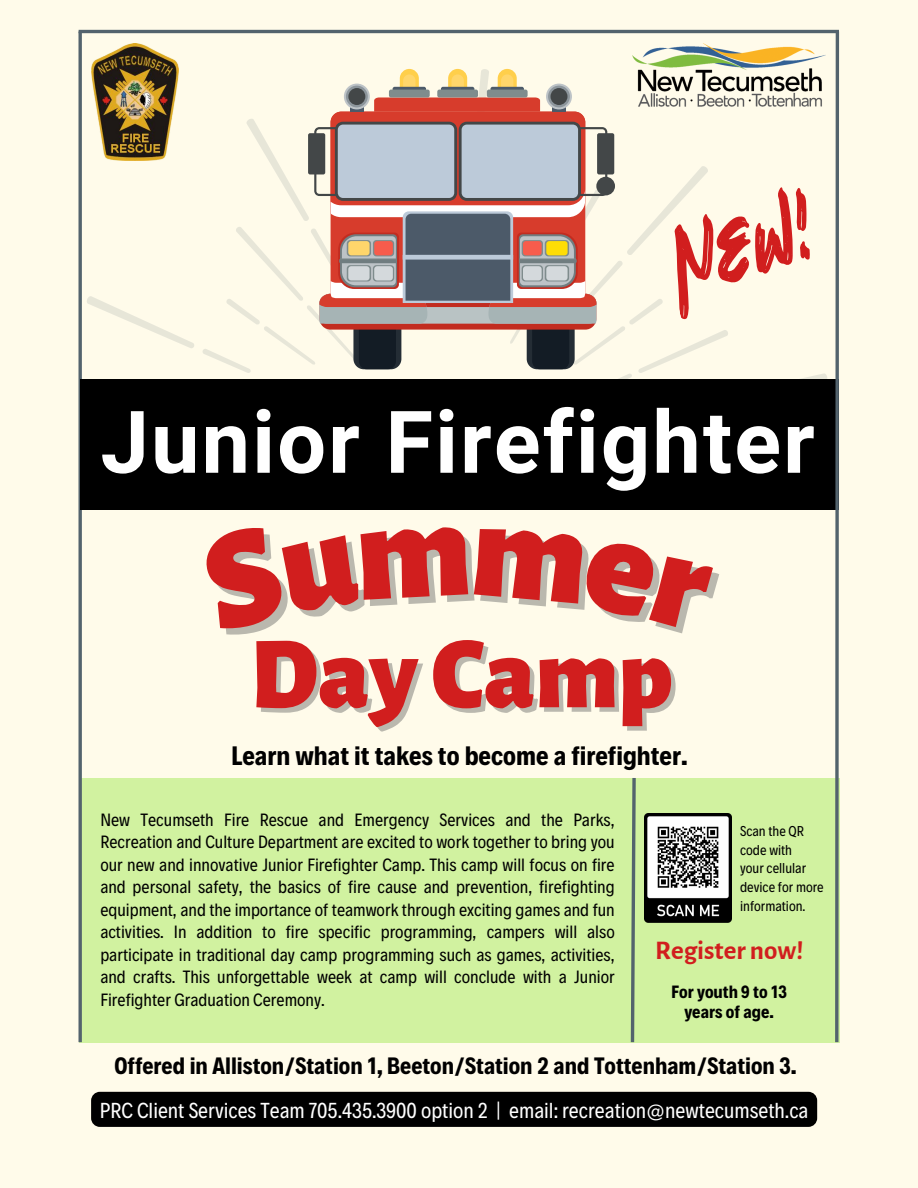
<style>
.page{position:relative;width:918px;height:1188px;background:#fffbea}
.page>*{position:absolute;margin:0;border:0;box-sizing:border-box;transform-origin:0 0}
.t1{font:900 102.15px "Alegreya Sans";color:#d11e1e}
.t2{font:700 86.55px "Roboto";letter-spacing:.025em;color:#fff}
.t3{font:700 27px "Decalotype";color:#000}
.t4{font:700 27px "Alegreya Sans";color:#d11e1e}
.t5{font:700 24px "Decalotype";color:#000}
.t6{font:21.9px "Decalotype";color:#fff}
.t7{font:18px/22.5px "Decalotype";color:#000;text-align:justify}
.t8{font:700 18px/20.2px "Decalotype";color:#000;text-align:center}
.t9{font:14.4px/18.8px "Decalotype";color:#000}
</style>
<div class="page">
<div style="left:79px;top:778px;width:761px;height:264px;background:#d1f2a0"></div>
<hr style="left:79px;top:32px;width:3px;height:1010px;background:#53636d">
<hr style="left:79px;top:30px;width:760px;height:3px;background:#53636d">
<svg style="left:86px;top:69px;width:742px;height:311px"></svg>
<div style="left:80px;top:380px;width:759px;height:130px;background:#000"></div>
<svg style="left:833px;top:29px;width:7px;height:1014px"></svg>
<svg style="left:629px;top:778px;width:8px;height:265px"></svg>
<img style="left:632px;top:43px;width:194px;height:63px">
<svg style="left:659px;top:186px;width:156px;height:135px"></svg>
<div style="left:353px;top:306px;width:48px;height:63px;background:#242d35;border-radius:10px"></div>
<div style="left:359px;top:306px;width:37px;height:63px;background:#131c25;border-radius:8px"></div>
<div style="left:527px;top:306px;width:48px;height:63px;background:#242d35;border-radius:10px"></div>
<div style="left:532px;top:306px;width:37px;height:63px;background:#131c25;border-radius:8px"></div>
<div style="left:320px;top:294px;width:276px;height:36px;background:#c22c20;border-radius:11px"></div>
<div style="left:308px;top:133px;width:17px;height:41px;background:#434748;border-radius:2px"></div>
<svg style="left:400px;top:69px;width:19px;height:18px"></svg>
<div style="left:393px;top:87px;width:33px;height:8px;background:#576470;border-radius:2px"></div>
<div style="left:389px;top:90px;width:41px;height:7px;background:#7f8c8d;border-radius:2px"></div>
<svg style="left:498px;top:69px;width:19px;height:18px"></svg>
<div style="left:490px;top:87px;width:34px;height:8px;background:#576470;border-radius:2px"></div>
<div style="left:487px;top:90px;width:41px;height:7px;background:#7f8c8d;border-radius:2px"></div>
<svg style="left:448px;top:69px;width:19px;height:18px"></svg>
<div style="left:441px;top:87px;width:33px;height:8px;background:#576470;border-radius:2px"></div>
<div style="left:437px;top:90px;width:41px;height:7px;background:#7f8c8d;border-radius:2px"></div>
<div style="left:597px;top:133px;width:17px;height:41px;background:#434748;border-radius:2px"></div>
<div style="left:596px;top:177px;width:19px;height:18px;background:#434748;border-radius:50%"></div>
<svg style="left:314px;top:97px;width:293px;height:227px;background:#b59c9c"></svg>
<svg style="left:552px;top:107px;width:14px;height:5px"></svg>
<svg style="left:546px;top:84px;width:26px;height:25px"></svg>
<svg style="left:548px;top:86px;width:22px;height:21px"></svg>
<div style="left:551px;top:88px;width:16px;height:17px;background:#434748;border-radius:50%"></div>
<svg style="left:350px;top:107px;width:14px;height:5px"></svg>
<svg style="left:344px;top:84px;width:26px;height:25px"></svg>
<div style="left:346px;top:86px;width:22px;height:21px;background:#8d969c;border-radius:50%"></div>
<div style="left:348px;top:88px;width:17px;height:17px;background:#434748;border-radius:50%"></div>
<img style="left:644px;top:813px;width:88px;height:109px">
<img style="left:92px;top:43px;width:86px;height:117px">
<div style="left:91px;top:1092px;width:726px;height:35px;background:#000;border-radius:9px"></div>
<p class="t2" style="left:101px;top:393px;width:716px">Junior Firefighter</p>
<p class="t1" style="left:250px;top:626px;width:424px">Day Camp</p>
<h5 class="t3" style="left:231px;top:738px;width:458px">Learn what it takes to become a firefighter.</h5>
<p class="t7" style="left:100px;top:807px;width:516px">New Tecumseth Fire Rescue and Emergency Services and the Parks, Recreation and Culture Department are excited to work together to bring you our new and innovative Junior Firefighter Camp. This camp will focus on fire and personal safety, the basics of fire cause and prevention, firefighting equipment, and the importance of teamwork through exciting games and fun activities. In addition to fire specific programming, campers will also participate in traditional day camp programming such as games, activities, and crafts. This unforgettable week at camp will conclude with a Junior Firefighter Graduation Ceremony.</p>
<h4 class="t9" style="left:740px;top:821px;width:65px">Scan the QR code with</h4>
<p class="t9" style="left:740px;top:858px;width:85px">your cellular device for more information.</p>
<h3 class="t4" style="left:655px;top:938px;width:150px">Register now!</h3>
<p class="t8" style="left:671px;top:980px;width:117px">For youth 9 to 13 years of age.</p>
<h6 class="t5" style="left:115px;top:1049px;width:684px">Offered in Alliston/Station 1, Beeton/Station 2 and Tottenham/Station 3.</h6>
<p class="t6" style="left:100px;top:1096px;width:710px">PRC Client Services Team 705.435.3900 option 2 | email: recreation@newtecumseth.ca</p>
</div>
